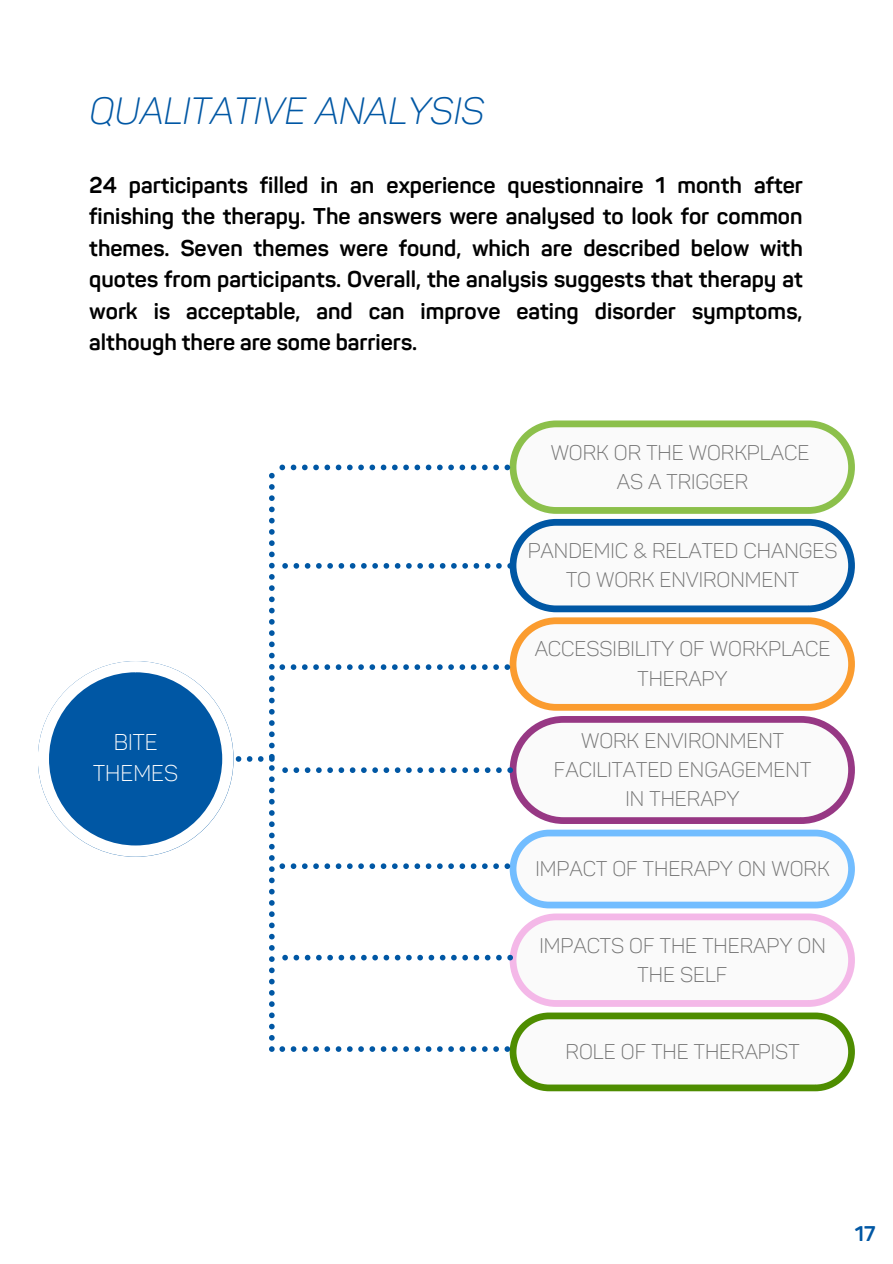
<style>
.page{position:relative;width:893px;height:1264px;background:#fff}
.page>*{position:absolute;margin:0;border:0;box-sizing:border-box;transform-origin:0 0}
.t1{font:37.5px "Panton Lightitalic Caps";color:#0057a4}
.t2{font:700 22.5px/31.5px "Panton";color:#000;text-align:justify}
.t3{font:22.5px/31.5px "Panton Light Caps";color:#fff;text-align:center}
.t4{font:21px/29.2px "Panton Light Caps";color:#737373;text-align:center}
.t5{font:700 21px "Panton";color:#0057a4}
</style>
<div class="page">
<svg style="left:38px;top:420px;width:816px;height:671px"></svg>
<h1 class="t1" style="left:89px;top:88px;width:397px">QUALITATIVE ANALYSIS</h1>
<p class="t2" style="left:89px;top:171px;width:715px">24 participants filled in an experience questionnaire 1 month after finishing the therapy. The answers were analysed to look for common themes. Seven themes were found, which are described below with quotes from participants. Overall, the analysis suggests that therapy at work is acceptable, and can improve eating disorder symptoms, although there are some barriers.</p>
<p class="t4" style="left:550px;top:438px;width:260px">WORK OR THE WORKPLACE<br>AS A TRIGGER</p>
<p class="t4" style="left:527px;top:536px;width:311px">PANDEMIC &amp; RELATED CHANGES<br>TO WORK ENVIRONMENT</p>
<p class="t3" style="left:93px;top:726px;width:86px">BITE<br>THEMES</p>
<p class="t4" style="left:534px;top:634px;width:297px">ACCESSIBILITY OF WORKPLACE<br>THERAPY</p>
<p class="t4" style="left:554px;top:726px;width:259px">WORK ENVIRONMENT<br>FACILITATED ENGAGEMENT<br>IN THERAPY</p>
<p class="t4" style="left:535px;top:854px;width:295px">IMPACT OF THERAPY ON WORK</p>
<p class="t4" style="left:539px;top:930px;width:288px">IMPACTS OF THE THERAPY ON<br>THE SELF</p>
<p class="t4" style="left:565px;top:1036px;width:235px">ROLE OF THE THERAPIST</p>
<p class="t5" style="left:854px;top:1224px;width:22px">17</p>
</div>
